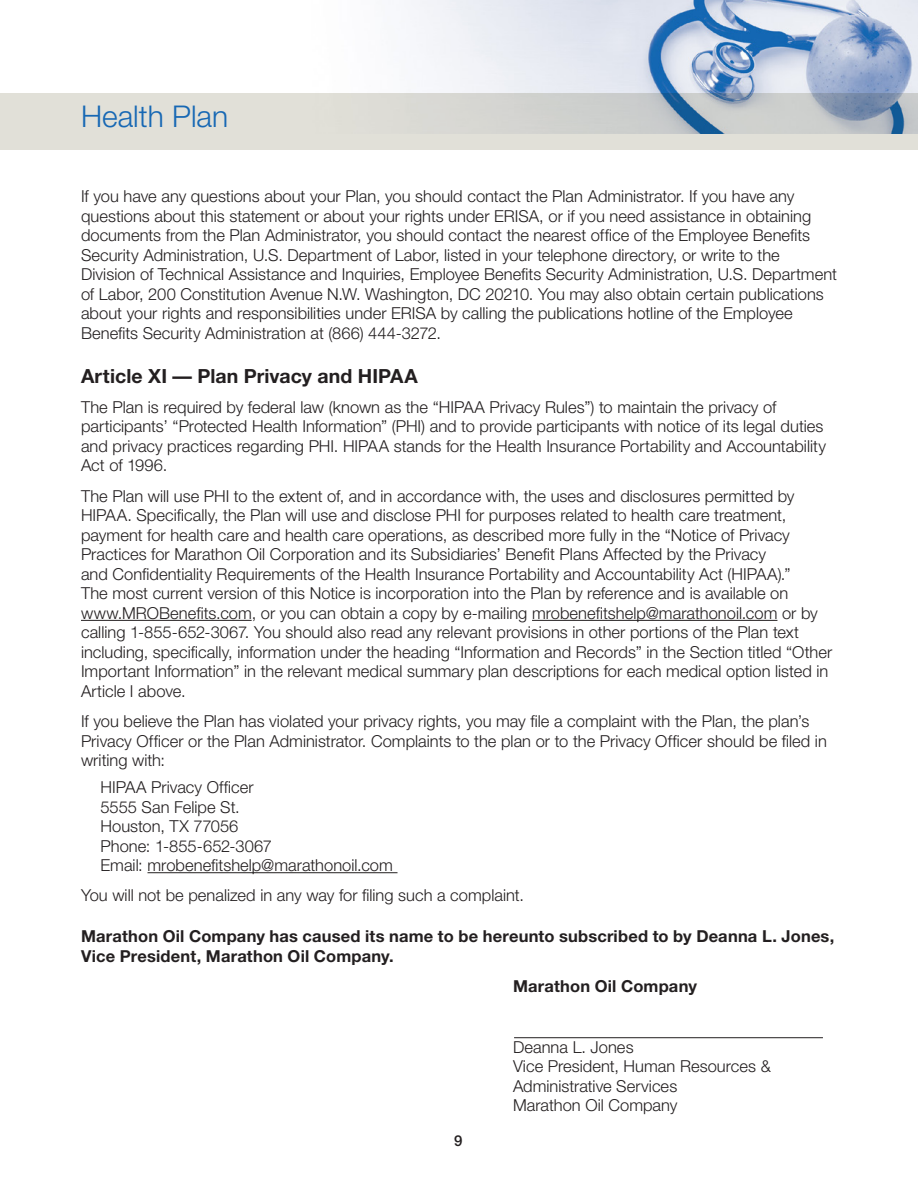
<style>
.page{position:relative;width:918px;height:1188px;background:#fff}
.page>*{position:absolute;margin:0;border:0;box-sizing:border-box;transform-origin:0 0}
.t1{font:300 30px "Helvetica Neue";color:#1768b4}
.HD_1{font:700 19.5px "Helvetica Neue";letter-spacing:.005em;color:#231f20}
.Body{font:300 16.5px/19.5px "Helvetica Neue";color:#231f20}
.Bullets{font:300 16.5px/19.5px "Helvetica Neue";color:#231f20}
.Body-2{font:700 16.5px/19.5px "Helvetica Neue";letter-spacing:.01em;color:#231f20}
.HD_1_Body{font:300 16.5px/19.5px "Helvetica Neue";color:#231f20}
.HD_1_Body-2{font:700 16.5px "Helvetica Neue";letter-spacing:.01em;color:#231f20}
.t2{font:500 15px "Helvetica Neue";color:#231f20}
</style>
<div class="page">
<div style="left:0;top:93px;width:918px;height:57px;background:#e1e0d8"></div>
<img style="left:411px;top:0;width:507px;height:133px">
<hr style="left:81px;top:620px;width:171px;height:1px;background:#231f20">
<hr style="left:532px;top:620px;width:245px;height:1px;background:#231f20">
<hr style="left:148px;top:872px;width:250px;height:1px;background:#231f20">
<hr style="left:514px;top:1037px;width:309px;height:1px;background:#231f20">
<h1 class="t1" style="left:81px;top:98px;width:149px">Health Plan</h1>
<p class="Body" style="left:81px;top:186px;width:758px">If you have any questions about your Plan, you should contact the Plan Administrator. If you have any questions about this statement or about your rights under ERISA, or if you need assistance in obtaining documents from the Plan Administrator, you should contact the nearest office of the Employee Benefits Security Administration, U.S. Department of Labor, listed in your telephone directory, or write to the Division of Technical Assistance and Inquiries, Employee Benefits Security Administration, U.S. Department of Labor, 200 Constitution Avenue N.W. Washington, DC 20210. You may also obtain certain publications about your rights and responsibilities under ERISA by calling the publications hotline of the Employee Benefits Security Administration at (866) 444-3272.</p>
<p class="HD_1" style="left:81px;top:364px;width:338px">Article XI — Plan Privacy and HIPAA</p>
<p class="Body" style="left:81px;top:397px;width:747px">The Plan is required by federal law (known as the “HIPAA Privacy Rules”) to maintain the privacy of participants’ “Protected Health Information” (PHI) and to provide participants with notice of its legal duties and privacy practices regarding PHI. HIPAA stands for the Health Insurance Portability and Accountability Act of 1996.</p>
<p class="Body" style="left:81px;top:486px;width:753px">The Plan will use PHI to the extent of, and in accordance with, the uses and disclosures permitted by HIPAA. Specifically, the Plan will use and disclose PHI for purposes related to health care treatment, payment for health care and health care operations, as described more fully in the “Notice of Privacy Practices for Marathon Oil Corporation and its Subsidiaries’ Benefit Plans Affected by the Privacy<br>and Confidentiality Requirements of the Health Insurance Portability and Accountability Act (HIPAA).”<br>The most current version of this Notice is incorporation into the Plan by reference and is available on www.MROBenefits.com, or you can obtain a copy by e-mailing mrobenefitshelp@marathonoil.com or by calling 1-855-652-3067. You should also read any relevant provisions in other portions of the Plan text including, specifically, information under the heading “Information and Records” in the Section titled “Other Important Information” in the relevant medical summary plan descriptions for each medical option listed in Article I above.</p>
<p class="Body" style="left:81px;top:711px;width:747px">If you believe the Plan has violated your privacy rights, you may file a complaint with the Plan, the plan’s<br>Privacy Officer or the Plan Administrator. Complaints to the plan or to the Privacy Officer should be filed in writing with:</p>
<p class="Bullets" style="left:100px;top:777px;width:294px">HIPAA Privacy Officer<br>5555 San Felipe St.<br>Houston, TX 77056<br>Phone: 1-855-652-3067<br>Email: mrobenefitshelp@marathonoil.com</p>
<p class="Body" style="left:81px;top:885px;width:445px">You will not be penalized in any way for filing such a complaint.</p>
<p class="Body-2" style="left:81px;top:926px;width:755px">Marathon Oil Company has caused its name to be hereunto subscribed to by Deanna L. Jones,<br>Vice President, Marathon Oil Company.</p>
<p class="HD_1_Body-2" style="left:513px;top:976px;width:185px">Marathon Oil Company</p>
<p class="t2" style="left:454px;top:1131px;width:10px">9</p>
<p class="HD_1_Body" style="left:513px;top:1037px;width:259px">Deanna L. Jones<br>Vice President, Human Resources &amp;<br>Administrative Services<br>Marathon Oil Company</p>
</div>
